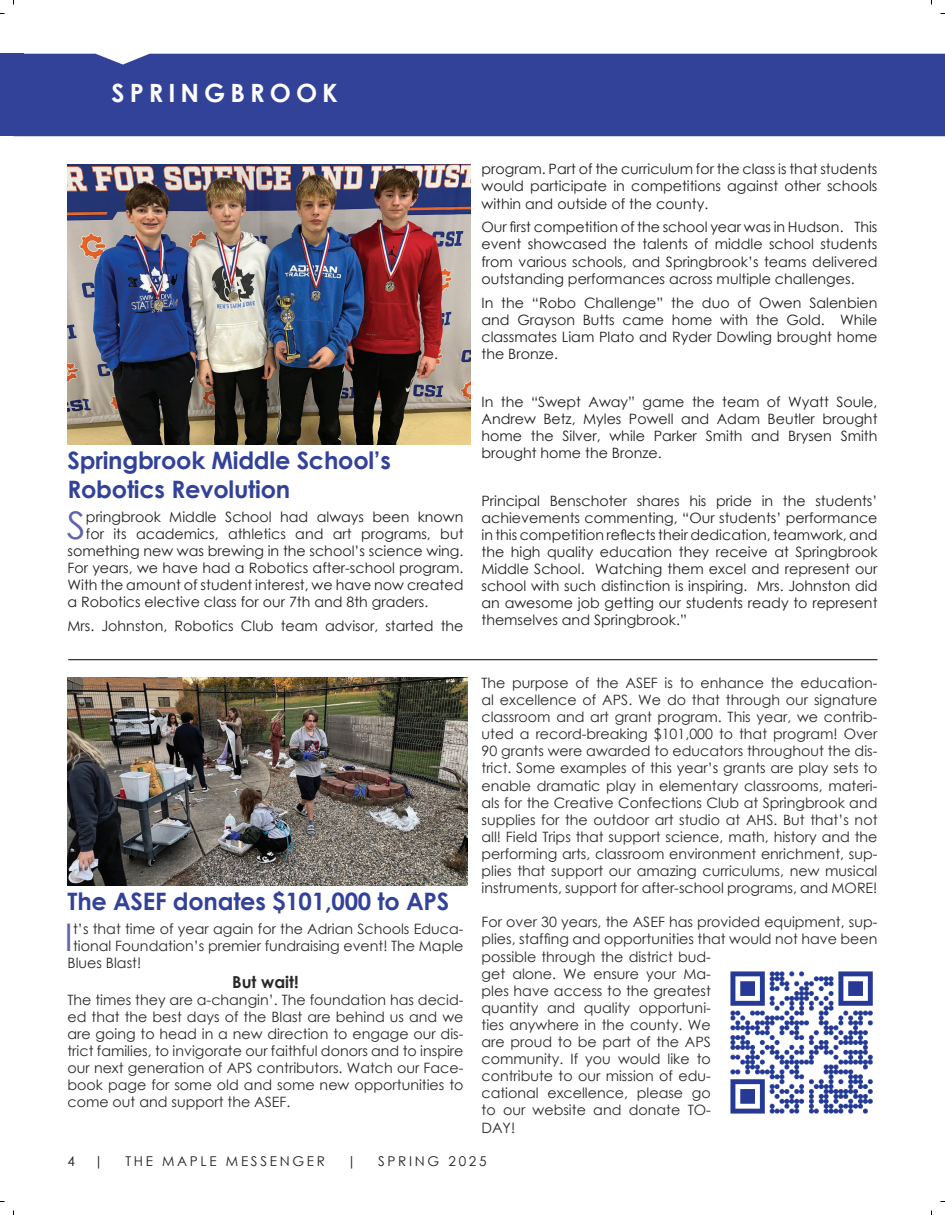
<style>
.page{position:relative;width:945px;height:1215px;background:#fff}
.page>*{position:absolute;margin:0;border:0;box-sizing:border-box;transform-origin:0 0}
.t1{font:38.1px "Century Gothic";color:#6164ac}
.t2{font:700 25.2px "Century Gothic";letter-spacing:.2em;color:#fff}
.t3{font:700 24px/28.8px "Century Gothic";letter-spacing:-.01em;color:#334299}
.t4{font:700 16.5px "Century Gothic";color:#2b292a}
.t5{font:14.25px/17.1px "Century Gothic";color:#2b292a;text-align:justify}
.t6{font:14.25px/17.1px "Century Gothic";color:#231f20;text-align:justify}
.t7{font:13.5px "Century Gothic";letter-spacing:.2em;color:#231f20}
</style>
<div class="page">
<svg style="left:0;top:53px;width:364px;height:128px"></svg>
<div style="left:24px;top:54px;width:921px;height:82px;background:#334299"></div>
<img style="left:68px;top:165px;width:402px;height:279px">
<hr style="left:68px;top:659px;width:809px;height:1px;background:#000">
<img style="left:730px;top:971px;width:143px;height:143px">
<img style="left:68px;top:678px;width:399px;height:207px">
<div style="left:0;top:54px;width:24px;height:82px;background:#334299"></div>
<p class="t2" style="left:112px;top:74px;width:228px">SPRINGBROOK</p>
<p class="t3" style="left:68px;top:445px;width:325px">Springbrook Middle School’s<br>Robotics Revolution</p>
<p class="t1" style="left:67px;top:499px;width:20px">S</p>
<p class="t6" style="left:86px;top:508px;width:379px">pringbrook Middle School had always been known</p>
<p class="t6" style="left:86px;top:525px;width:379px">for its academics, athletics and art programs, but</p>
<p class="t6" style="left:67px;top:542px;width:398px">something new was brewing in the school’s science wing.</p>
<p class="t6" style="left:67px;top:559px;width:398px">For years, we have had a Robotics after-school program.</p>
<p class="t6" style="left:67px;top:576px;width:398px">With the amount of student interest, we have now created</p>
<p class="t6" style="left:67px;top:593px;width:362px">a Robotics elective class for our 7th and 8th graders.</p>
<p class="t6" style="left:67px;top:617px;width:398px">Mrs. Johnston, Robotics Club team advisor, started the</p>
<p class="t3" style="left:68px;top:886px;width:383px">The ASEF donates $101,000 to APS</p>
<p class="t1" style="left:65px;top:910px;width:10px">I</p>
<p class="t5" style="left:73px;top:920px;width:392px">t’s that time of year again for the Adrian Schools Educa-</p>
<p class="t5" style="left:73px;top:937px;width:392px">tional Foundation’s premier fundraising event! The Maple</p>
<p class="t5" style="left:67px;top:954px;width:75px">Blues Blast!</p>
<p class="t4" style="left:232px;top:969px;width:68px">But wait!</p>
<p class="t5" style="left:68px;top:991px;width:398px">The times they are a-changin’. The foundation has decid&shy;ed that the best days of the Blast are behind us and we are going to head in a new direction to engage our dis&shy;trict families, to invigorate our faithful donors and to inspire our next generation of APS contributors. Watch our Face&shy;book page for some old and some new opportunities to come out and support the ASEF.</p>
<p class="t6" style="left:482px;top:160px;width:398px">program. Part of the curriculum for the class is that students would participate in competitions against other schools within and outside of the county.</p>
<p class="t6" style="left:482px;top:218px;width:398px">Our first competition of the school year was in Hudson. This event showcased the talents of middle school students from various schools, and Springbrook’s teams delivered outstanding performances across multiple challenges.</p>
<p class="t6" style="left:482px;top:294px;width:398px">In the “Robo Challenge” the duo of Owen Salenbien and Grayson Butts came home with the Gold. While classmates Liam Plato and Ryder Dowling brought home the Bronze.</p>
<p class="t6" style="left:482px;top:393px;width:398px">In the “Swept Away” game the team of Wyatt Soule, Andrew Betz, Myles Powell and Adam Beutler brought home the Silver, while Parker Smith and Brysen Smith brought home the Bronze.</p>
<p class="t6" style="left:482px;top:492px;width:398px">Principal Benschoter shares his pride in the students’ achievements commenting, “Our students’ performance in this competition reflects their dedication, teamwork, and the high quality education they receive at Springbrook Middle School. Watching them excel and represent our school with such distinction is inspiring. Mrs. Johnston did an awesome job getting our students ready to represent themselves and Springbrook.”</p>
<p class="t5" style="left:482px;top:674px;width:398px">The purpose of the ASEF is to enhance the education&shy;al excellence of APS. We do that through our signature classroom and art grant program. This year, we contrib&shy;uted a record-breaking $101,000 to that program! Over 90 grants were awarded to educators throughout the dis&shy;trict. Some examples of this year’s grants are play sets to enable dramatic play in elementary classrooms, materi&shy;als for the Creative Confections Club at Springbrook and supplies for the outdoor art studio at AHS. But that’s not all! Field Trips that support science, math, history and the performing arts, classroom environment enrichment, sup&shy;plies that support our amazing curriculums, new musical instruments, support for after-school programs, and MORE!</p>
<p class="t5" style="left:482px;top:913px;width:398px;text-align:left">For over 30 years, the ASEF has provided equipment, sup&shy;plies, staffing and opportunities that would not have been possible through the district bud-<br>get alone. We ensure your Ma-<br>ples have access to the greatest<br>quantity and quality opportuni-<br>ties anywhere in the county. We<br>are proud to be part of the APS<br>community. If you would like to<br>contribute to our mission of edu-<br>cational excellence, please go<br>to our website and donate TO-<br>DAY!</p>
<p class="t7" style="left:68px;top:1152px;width:9px">4</p>
<p class="t7" style="left:94px;top:1152px;width:11px">|</p>
<p class="t7" style="left:125px;top:1152px;width:201px">THE MAPLE MESSENGER</p>
<p class="t7" style="left:347px;top:1152px;width:11px">|</p>
<p class="t7" style="left:378px;top:1152px;width:110px">SPRING 2025</p>
</div>
